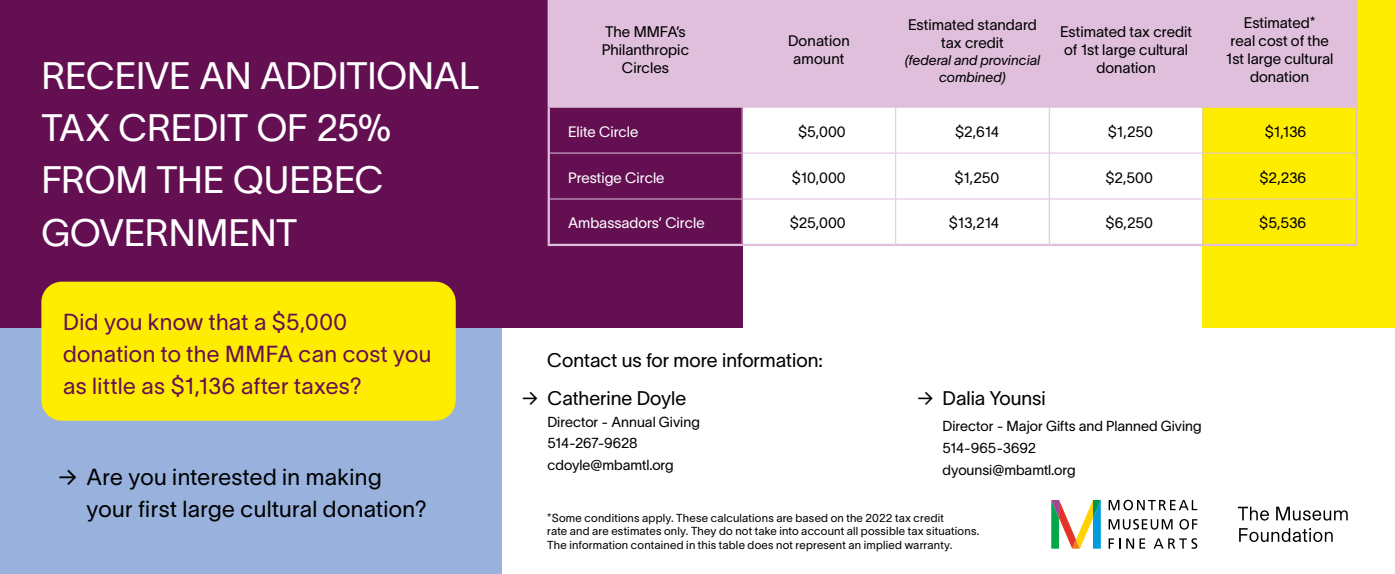
<style>
.page{position:relative;width:1395px;height:574px;background:#fff}
.page>*{position:absolute;margin:0;border:0;box-sizing:border-box;transform-origin:0 0}
.t1{font:37.5px/52.2px "TWK Lausanne 300";letter-spacing:-.01em;color:#fff}
.t2{font:22.75px/31.8px "TWK Lausanne 300";letter-spacing:.015em;color:#650f53}
.t3{font:22.75px/31.8px "TWK Lausanne 300";letter-spacing:.015em;color:#000}
.t4{font:19.25px "TWK Lausanne 300";color:#000}
.t5{font:15px/18px "TWK Lausanne 300";color:#000;text-align:center}
.t6{font:14.75px "TWK Lausanne 300";color:#000}
.t7{font:14.75px "TWK Lausanne 300";color:#fff}
.t8{font:14.25px/21.5px "TWK Lausanne 300";color:#000}
.t9{font:italic 13.75px/16.5px "TWK Lausanne 300";color:#000;text-align:center}
.t10{font:11.5px/13.8px "TWK Lausanne 300";letter-spacing:.02em;color:#000}
.s1{font-size:22.5px}
</style>
<div class="page">
<div style="left:0;top:322px;width:503px;height:251px;background:#98b1dd"></div>
<div style="left:0;top:0;width:742px;height:327px;background:#650f53"></div>
<div style="left:1202px;top:0;width:193px;height:327px;background:#ffed00"></div>
<div style="left:550px;top:0;width:805px;height:106px;background:#dfbfdc"></div>
<hr style="left:548px;top:0;width:2px;height:106px;background:#dfbfdc">
<hr style="left:1355px;top:0;width:3px;height:106px;background:#dfbfdc">
<hr style="left:742px;top:0;width:1px;height:106px;background:#dfbfdc">
<hr style="left:895px;top:0;width:1px;height:106px;background:#dfbfdc">
<hr style="left:1049px;top:0;width:1px;height:106px;background:#dfbfdc">
<hr style="left:1202px;top:0;width:1px;height:106px;background:#dfbfdc">
<hr style="left:548px;top:106px;width:194px;height:2px;background:#dfbfdc">
<hr style="left:742px;top:106px;width:154px;height:2px;background:#dfbfdc">
<hr style="left:896px;top:106px;width:153px;height:2px;background:#dfbfdc">
<hr style="left:1049px;top:106px;width:154px;height:2px;background:#dfbfdc">
<hr style="left:1203px;top:106px;width:155px;height:2px;background:#dfbfdc">
<hr style="left:548px;top:108px;width:2px;height:45px;background:#dfbfdc">
<hr style="left:1355px;top:108px;width:3px;height:45px;background:#dfbfdc">
<hr style="left:548px;top:153px;width:2px;height:46px;background:#dfbfdc">
<hr style="left:1355px;top:153px;width:3px;height:46px;background:#dfbfdc">
<hr style="left:548px;top:199px;width:2px;height:44px;background:#dfbfdc">
<hr style="left:1355px;top:199px;width:3px;height:44px;background:#dfbfdc">
<hr style="left:548px;top:243px;width:194px;height:3px;background:#dfbfdc">
<hr style="left:742px;top:243px;width:154px;height:3px;background:#dfbfdc">
<hr style="left:896px;top:243px;width:153px;height:3px;background:#dfbfdc">
<hr style="left:1049px;top:243px;width:154px;height:3px;background:#dfbfdc">
<hr style="left:1203px;top:243px;width:155px;height:3px;background:#dfbfdc">
<hr style="left:742px;top:108px;width:1px;height:45px;background:#dfbfdc">
<hr style="left:895px;top:108px;width:1px;height:45px;background:#dfbfdc">
<hr style="left:1049px;top:108px;width:1px;height:45px;background:#dfbfdc">
<hr style="left:1202px;top:108px;width:1px;height:45px;background:#dfbfdc">
<hr style="left:550px;top:152px;width:192px;height:1px;background:#dfbfdc">
<hr style="left:742px;top:152px;width:154px;height:1px;background:#dfbfdc">
<hr style="left:742px;top:153px;width:1px;height:45px;background:#dfbfdc">
<hr style="left:896px;top:152px;width:153px;height:1px;background:#dfbfdc">
<hr style="left:895px;top:153px;width:1px;height:45px;background:#dfbfdc">
<hr style="left:1049px;top:152px;width:154px;height:1px;background:#dfbfdc">
<hr style="left:1049px;top:153px;width:1px;height:45px;background:#dfbfdc">
<hr style="left:1203px;top:152px;width:152px;height:1px;background:#dfbfdc">
<hr style="left:1202px;top:153px;width:1px;height:45px;background:#dfbfdc">
<hr style="left:550px;top:198px;width:192px;height:1px;background:#dfbfdc">
<hr style="left:742px;top:198px;width:154px;height:1px;background:#dfbfdc">
<hr style="left:742px;top:199px;width:1px;height:44px;background:#dfbfdc">
<hr style="left:896px;top:198px;width:153px;height:1px;background:#dfbfdc">
<hr style="left:895px;top:199px;width:1px;height:44px;background:#dfbfdc">
<hr style="left:1049px;top:198px;width:154px;height:1px;background:#dfbfdc">
<hr style="left:1049px;top:199px;width:1px;height:44px;background:#dfbfdc">
<hr style="left:1203px;top:198px;width:152px;height:1px;background:#dfbfdc">
<hr style="left:1202px;top:199px;width:1px;height:44px;background:#dfbfdc">
<div style="left:41px;top:281px;width:415px;height:139px;background:#ffed00;border-radius:20px"></div>
<svg style="left:1051px;top:499px;width:50px;height:49px"></svg>
<svg style="left:1109px;top:499px;width:88px;height:11px"></svg>
<svg style="left:1109px;top:519px;width:64px;height:10px"></svg>
<svg style="left:1179px;top:519px;width:18px;height:10px"></svg>
<svg style="left:1109px;top:538px;width:25px;height:10px"></svg>
<svg style="left:1140px;top:538px;width:5px;height:10px"></svg>
<svg style="left:1154px;top:538px;width:43px;height:10px"></svg>
<svg style="left:1239px;top:528px;width:94px;height:13px"></svg>
<svg style="left:1238px;top:506px;width:110px;height:14px"></svg>
<h1 class="t1" style="left:41px;top:46px;width:440px">RECEIVE AN ADDITIONAL<br>TAX CREDIT OF 25%<br>FROM THE QUEBEC<br>GOVERNMENT</h1>
<h2 class="t2" style="left:63px;top:304px;width:370px">Did you know that a $5,000 donation to the MMFA can cost you as little as $1,136 after taxes?</h2>
<h2 class="t3" style="left:87px;top:459px;width:342px;text-indent:-28px"><span class="s1">→</span> Are you interested in making your first large cultural donation?</h2>
<h3 class="t5" style="left:602px;top:22px;width:89px">The MMFA’s<br>Philanthropic<br>Circles</h3>
<h3 class="t5" style="left:788px;top:31px;width:63px">Donation amount</h3>
<h3 class="t5" style="left:908px;top:15px;width:130px">Estimated standard tax credit</h3>
<p class="t9" style="left:905px;top:51px;width:137px">(federal and provincial combined)</p>
<h3 class="t5" style="left:1060px;top:22px;width:134px">Estimated tax credit of 1st large cultural donation</h3>
<h3 class="t5" style="left:1226px;top:13px;width:109px">Estimated*<br>real cost of the<br>1st large cultural donation</h3>
<p class="t7" style="left:568px;top:121px;width:72px">Elite Circle</p>
<p class="t6" style="left:798px;top:121px;width:49px">$5,000</p>
<p class="t6" style="left:955px;top:121px;width:46px">$2,614</p>
<p class="t6" style="left:1108px;top:121px;width:46px">$1,250</p>
<p class="t6" style="left:1265px;top:121px;width:43px">$1,136</p>
<p class="t7" style="left:568px;top:167px;width:98px">Prestige Circle</p>
<p class="t6" style="left:792px;top:167px;width:55px">$10,000</p>
<p class="t6" style="left:954px;top:167px;width:46px">$1,250</p>
<p class="t6" style="left:1106px;top:167px;width:49px">$2,500</p>
<p class="t6" style="left:1260px;top:167px;width:48px">$2,236</p>
<p class="t7" style="left:568px;top:212px;width:138px">Ambassadors’ Circle</p>
<p class="t6" style="left:790px;top:212px;width:57px">$25,000</p>
<p class="t6" style="left:949px;top:212px;width:52px">$13,214</p>
<p class="t6" style="left:1106px;top:212px;width:49px">$6,250</p>
<p class="t6" style="left:1259px;top:212px;width:49px">$5,536</p>
<h3 class="t4" style="left:547px;top:347px;width:277px">Contact us for more information:</h3>
<h3 class="t4" style="left:522px;top:384px;width:166px">→ Catherine Doyle</h3>
<p class="t8" style="left:547px;top:410px;width:154px">Director - Annual Giving<br>514-267-9628 cdoyle@mbamtl.org</p>
<h3 class="t4" style="left:917px;top:384px;width:130px">→ Dalia Younsi</h3>
<p class="t8" style="left:943px;top:414px;width:261px">Director - Major Gifts and Planned Giving<br>514-965-3692<br>dyounsi@mbamtl.org</p>
<p class="t10" style="left:547px;top:509px;width:434px">*Some conditions apply. These calculations are based on the 2022 tax credit<br>rate and are estimates only. They do not take into account all possible tax situations.<br>The information contained in this table does not represent an implied warranty.</p>
</div>
